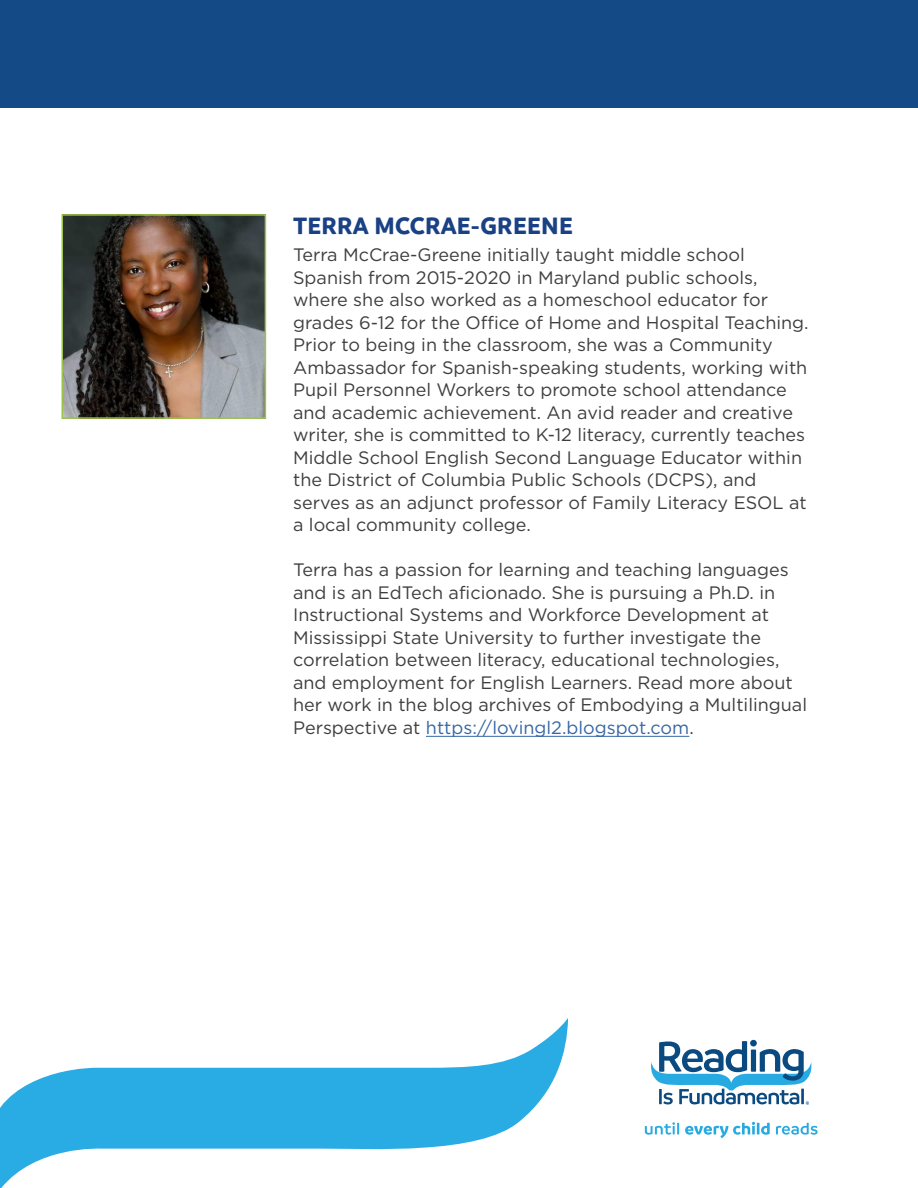
<style>
.page{position:relative;width:918px;height:1188px;background:#fff}
.page>*{position:absolute;margin:0;border:0;box-sizing:border-box;transform-origin:0 0}
.t1{font:700 25.5px "Branding";letter-spacing:.01em;color:#1a4184}
.t2{font:18px/22.5px "Gotham";color:#3e3e3f}
.t3{font:600 4.65px "Branding";color:#0b4a80}
.s1{color:#3667a4}
</style>
<div class="page">
<svg style="left:0;top:1018px;width:568px;height:170px"></svg>
<div style="left:0;top:0;width:918px;height:108px;background:#144a85"></div>
<hr style="left:426px;top:736px;width:263px;height:1px;background:#3667a4">
<svg style="left:651px;top:1041px;width:160px;height:63px"></svg>
<svg style="left:645px;top:1122px;width:34px;height:13px"></svg>
<svg style="left:685px;top:1122px;width:85px;height:16px"></svg>
<svg style="left:776px;top:1123px;width:42px;height:12px"></svg>
<img style="left:65px;top:217px;width:198px;height:199px">
<div style="left:62px;top:214px;width:204px;height:205px;border:2px solid #9cc447"></div>
<p class="t1" style="left:293px;top:211px;width:281px">TERRA MCCRAE-GREENE</p>
<p class="t2" style="left:293px;top:244px;width:517px">Terra McCrae-Greene initially taught middle school Spanish from 2015-2020 in Maryland public schools, where she also worked as a homeschool educator for grades 6-12 for the Office of Home and Hospital Teaching.<br>Prior to being in the classroom, she was a Community Ambassador for Spanish-speaking students, working with Pupil Personnel Workers to promote school attendance and academic achievement. An avid reader and creative writer, she is committed to K-12 literacy, currently teaches Middle School English Second Language Educator within the District of Columbia Public Schools (DCPS), and serves as an adjunct professor of Family Literacy ESOL at a local community college.</p>
<p class="t2" style="left:293px;top:559px;width:515px">Terra has a passion for learning and teaching languages and is an EdTech aficionado. She is pursuing a Ph.D. in Instructional Systems and Workforce Development at Mississippi State University to further investigate the correlation between literacy, educational technologies, and employment for English Learners. Read more about her work in the blog archives of Embodying a Multilingual Perspective at <span class="s1">https://lovingl2.blogspot.com</span>.</p>
<p class="t3" style="left:806px;top:1101px;width:5px">®</p>
</div>
